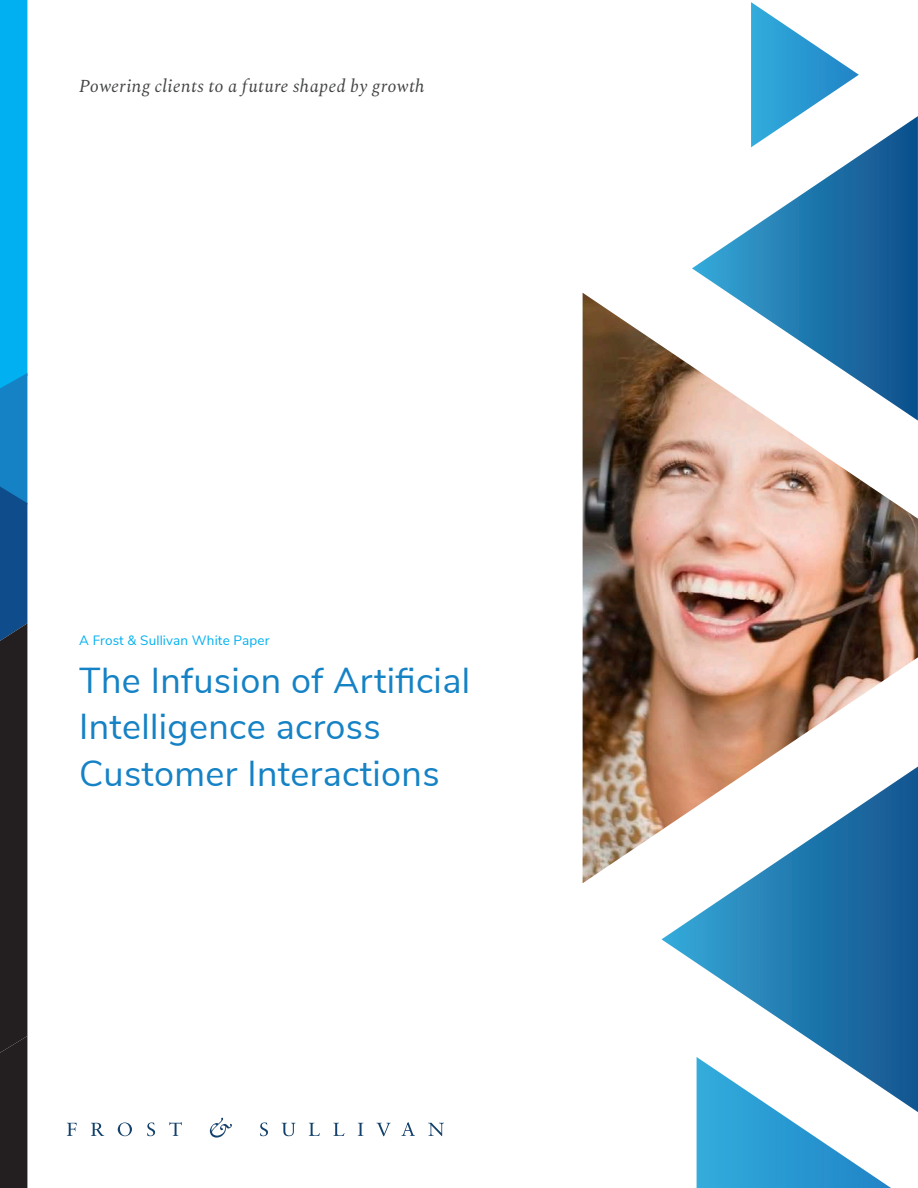
<style>
.page{position:relative;width:918px;height:1188px;background:#fff}
.page>*{position:absolute;margin:0;border:0;box-sizing:border-box;transform-origin:0 0}
.t1{font:36px/46.5px "Nunito Sans";letter-spacing:.01em;color:#1582c5}
.t2{font:italic 18px "Spectral";letter-spacing:.02em;color:#434445}
.t3{font:13.5px "Nunito Sans";letter-spacing:.01em;color:#00b0f0}
</style>
<div class="page">
<svg style="left:0;top:0;width:27px;height:1188px;background:#145c7e"></svg>
<svg style="left:751px;top:2px;width:108px;height:114px"></svg>
<svg style="left:692px;top:116px;width:226px;height:177px"></svg>
<svg style="left:662px;top:883px;width:256px;height:243px"></svg>
<svg style="left:697px;top:1057px;width:195px;height:131px"></svg>
<svg style="left:67px;top:1123px;width:10px;height:13px"></svg>
<svg style="left:91px;top:1123px;width:13px;height:13px"></svg>
<svg style="left:118px;top:1122px;width:14px;height:14px"></svg>
<svg style="left:147px;top:1122px;width:8px;height:14px"></svg>
<svg style="left:169px;top:1122px;width:13px;height:14px"></svg>
<svg style="left:260px;top:1122px;width:8px;height:14px"></svg>
<svg style="left:282px;top:1123px;width:13px;height:13px"></svg>
<svg style="left:309px;top:1123px;width:11px;height:13px"></svg>
<svg style="left:333px;top:1123px;width:11px;height:13px"></svg>
<svg style="left:358px;top:1123px;width:5px;height:13px"></svg>
<svg style="left:376px;top:1123px;width:15px;height:13px"></svg>
<svg style="left:401px;top:1122px;width:14px;height:14px"></svg>
<svg style="left:428px;top:1123px;width:16px;height:13px"></svg>
<svg style="left:210px;top:1118px;width:22px;height:20px"></svg>
<img style="left:583px;top:293px;width:335px;height:590px">
<p class="t2" style="left:79px;top:73px;width:347px">Powering clients to a future shaped by growth</p>
<p class="t3" style="left:79px;top:631px;width:192px">A Frost &amp; Sullivan White Paper</p>
<p class="t1" style="left:79px;top:655px;width:392px">The Infusion of Artificial<br>Intelligence across<br>Customer Interactions</p>
</div>
